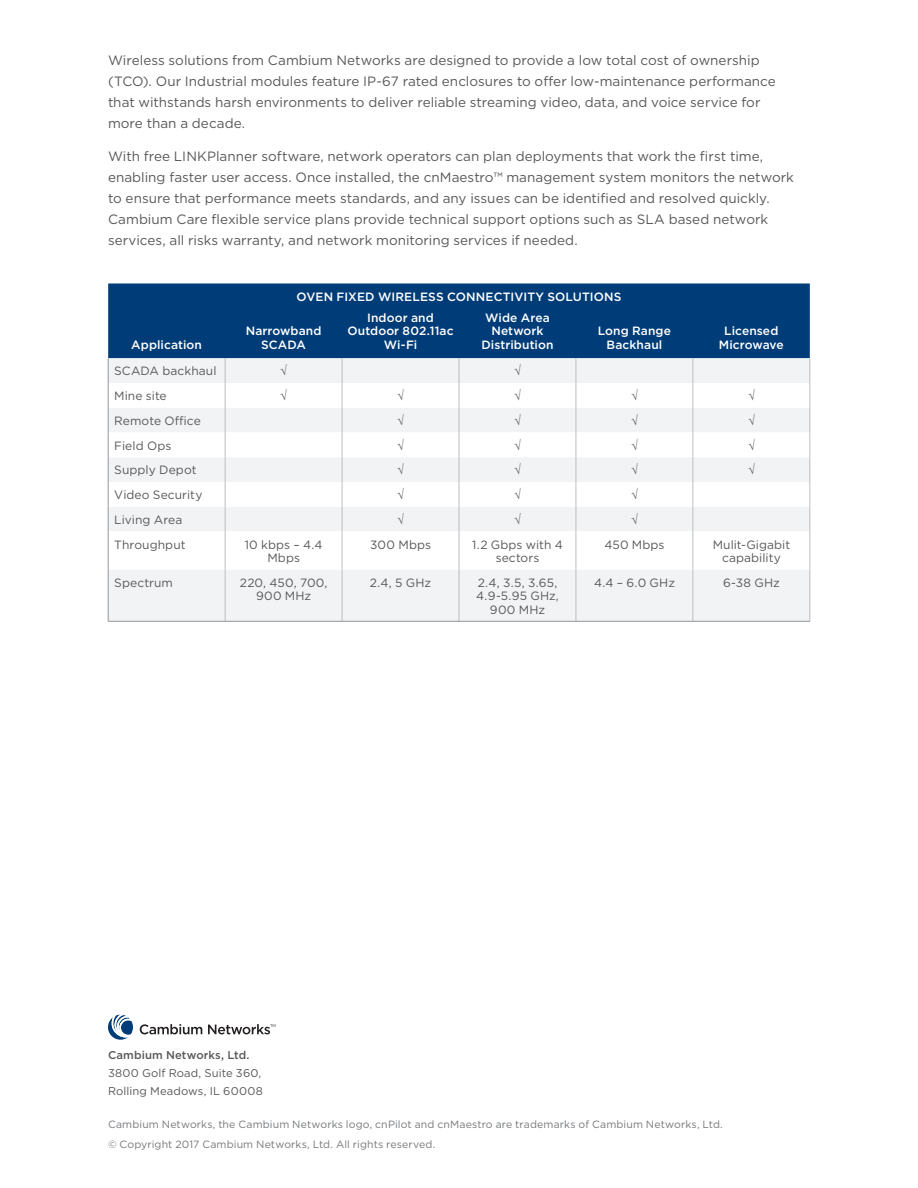
<style>
.page{position:relative;width:918px;height:1188px;background:#fff}
.page>*{position:absolute;margin:0;border:0;box-sizing:border-box;transform-origin:0 0}
.t1{font:13.5px/21px "Gotham";color:#57585a}
.t2{font:12px/13.5px "Gotham";letter-spacing:.005em;color:#57585a;text-align:center}
.t3{font:500 12px/13.5px "Gotham";letter-spacing:.01em;color:#fff;text-align:center}
.t4{font:11.25px/18px "Gotham";letter-spacing:.01em;color:#57585a}
.t5{font:500 11.25px "Gotham";letter-spacing:.01em;color:#57585a}
.t6{font:10.5px/20px "Gotham";letter-spacing:.01em;color:#76787b}
</style>
<div class="page">
<svg style="left:140px;top:1024px;width:62px;height:10px"></svg>
<svg style="left:208px;top:1024px;width:67px;height:10px"></svg>
<svg style="left:108px;top:1015px;width:25px;height:25px"></svg>
<div style="left:108px;top:284px;width:702px;height:74px;background:#003d78"></div>
<div style="left:109px;top:358px;width:701px;height:263px;background:#f2f3f4"></div>
<svg style="left:109px;top:383px;width:701px;height:187px"></svg>
<svg style="left:108px;top:358px;width:1px;height:173px"></svg>
<hr style="left:108px;top:531px;width:1px;height:39px;background:#939598">
<hr style="left:108px;top:570px;width:1px;height:51px;background:#939598">
<svg style="left:225px;top:358px;width:1px;height:173px"></svg>
<svg style="left:342px;top:358px;width:1px;height:173px"></svg>
<svg style="left:459px;top:358px;width:1px;height:173px"></svg>
<svg style="left:576px;top:358px;width:1px;height:173px"></svg>
<svg style="left:693px;top:358px;width:1px;height:173px"></svg>
<svg style="left:810px;top:358px;width:1px;height:173px"></svg>
<hr style="left:225px;top:531px;width:1px;height:39px;background:#bcbdc0">
<hr style="left:342px;top:531px;width:1px;height:39px;background:#bcbdc0">
<hr style="left:459px;top:531px;width:1px;height:39px;background:#bcbdc0">
<hr style="left:576px;top:531px;width:1px;height:39px;background:#bcbdc0">
<hr style="left:693px;top:531px;width:1px;height:39px;background:#bcbdc0">
<hr style="left:810px;top:531px;width:1px;height:39px;background:#bcbdc0">
<hr style="left:225px;top:570px;width:1px;height:51px;background:#bcbdc0">
<hr style="left:342px;top:570px;width:1px;height:51px;background:#bcbdc0">
<hr style="left:459px;top:570px;width:1px;height:51px;background:#bcbdc0">
<hr style="left:576px;top:570px;width:1px;height:51px;background:#bcbdc0">
<hr style="left:693px;top:570px;width:1px;height:51px;background:#bcbdc0">
<hr style="left:810px;top:570px;width:1px;height:51px;background:#bcbdc0">
<hr style="left:108px;top:621px;width:117px;height:1px;background:#939598">
<hr style="left:225px;top:621px;width:117px;height:1px;background:#939598">
<hr style="left:342px;top:621px;width:117px;height:1px;background:#939598">
<hr style="left:459px;top:621px;width:117px;height:1px;background:#939598">
<hr style="left:576px;top:621px;width:117px;height:1px;background:#939598">
<hr style="left:693px;top:621px;width:117px;height:1px;background:#939598">
<svg style="left:281px;top:364px;width:6px;height:12px"></svg>
<svg style="left:515px;top:364px;width:6px;height:12px"></svg>
<svg style="left:281px;top:389px;width:6px;height:12px"></svg>
<svg style="left:398px;top:389px;width:6px;height:12px"></svg>
<svg style="left:515px;top:389px;width:6px;height:12px"></svg>
<svg style="left:632px;top:389px;width:6px;height:12px"></svg>
<svg style="left:749px;top:389px;width:6px;height:12px"></svg>
<svg style="left:398px;top:414px;width:6px;height:11px"></svg>
<svg style="left:515px;top:414px;width:6px;height:11px"></svg>
<svg style="left:632px;top:414px;width:6px;height:11px"></svg>
<svg style="left:749px;top:414px;width:6px;height:11px"></svg>
<svg style="left:398px;top:439px;width:6px;height:11px"></svg>
<svg style="left:515px;top:439px;width:6px;height:11px"></svg>
<svg style="left:632px;top:439px;width:6px;height:11px"></svg>
<svg style="left:749px;top:439px;width:6px;height:11px"></svg>
<svg style="left:398px;top:463px;width:6px;height:12px"></svg>
<svg style="left:515px;top:463px;width:6px;height:12px"></svg>
<svg style="left:632px;top:463px;width:6px;height:12px"></svg>
<svg style="left:749px;top:463px;width:6px;height:12px"></svg>
<svg style="left:398px;top:488px;width:6px;height:12px"></svg>
<svg style="left:515px;top:488px;width:6px;height:12px"></svg>
<svg style="left:632px;top:488px;width:6px;height:12px"></svg>
<svg style="left:398px;top:513px;width:6px;height:11px"></svg>
<svg style="left:515px;top:513px;width:6px;height:11px"></svg>
<svg style="left:632px;top:513px;width:6px;height:11px"></svg>
<p class="t1" style="left:108px;top:49px;width:669px">Wireless solutions from Cambium Networks are designed to provide a low total cost of ownership (TCO). Our Industrial modules feature IP-67 rated enclosures to offer low-maintenance performance that withstands harsh environments to deliver reliable streaming video, data, and voice service for more than a decade.</p>
<p class="t1" style="left:108px;top:145px;width:687px">With free LINKPlanner software, network operators can plan deployments that work the first time, enabling faster user access. Once installed, the cnMaestro™ management system monitors the network to ensure that performance meets standards, and any issues can be identified and resolved quickly.<br>Cambium Care flexible service plans provide technical support options such as SLA based network services, all risks warranty, and network monitoring services if needed.</p>
<p class="t3" style="left:131px;top:337px;width:72px">Application</p>
<p class="t3" style="left:296px;top:290px;width:327px">OVEN FIXED WIRELESS CONNECTIVITY SOLUTIONS</p>
<p class="t3" style="left:246px;top:324px;width:77px">Narrowband<br>SCADA</p>
<p class="t3" style="left:347px;top:310px;width:108px">Indoor and<br>Outdoor 802.11ac<br>Wi-Fi</p>
<p class="t3" style="left:481px;top:310px;width:74px">Wide Area<br>Network<br>Distribution</p>
<p class="t3" style="left:598px;top:324px;width:75px">Long Range<br>Backhaul</p>
<p class="t3" style="left:719px;top:324px;width:66px">Licensed<br>Microwave</p>
<p class="t2" style="left:114px;top:364px;width:104px">SCADA backhaul</p>
<p class="t2" style="left:114px;top:389px;width:54px">Mine site</p>
<p class="t2" style="left:114px;top:414px;width:88px">Remote Office</p>
<p class="t2" style="left:114px;top:438px;width:59px">Field Ops</p>
<p class="t2" style="left:114px;top:463px;width:84px">Supply Depot</p>
<p class="t2" style="left:114px;top:488px;width:90px">Video Security</p>
<p class="t2" style="left:114px;top:513px;width:70px">Living Area</p>
<p class="t2" style="left:114px;top:537px;width:73px">Throughput</p>
<p class="t2" style="left:245px;top:537px;width:79px">10 kbps – 4.4<br>Mbps</p>
<p class="t2" style="left:370px;top:537px;width:62px">300 Mbps</p>
<p class="t2" style="left:472px;top:537px;width:92px">1.2 Gbps with 4 sectors</p>
<p class="t2" style="left:604px;top:537px;width:62px">450 Mbps</p>
<p class="t2" style="left:713px;top:537px;width:79px">Mulit-Gigabit capability</p>
<p class="t2" style="left:114px;top:575px;width:60px">Spectrum</p>
<p class="t2" style="left:240px;top:575px;width:89px">220, 450, 700,<br>900 MHz</p>
<p class="t2" style="left:370px;top:575px;width:63px">2.4, 5 GHz</p>
<p class="t2" style="left:476px;top:575px;width:84px">2.4, 3.5, 3.65,<br>4.9-5.95 GHz,<br>900 MHz</p>
<p class="t2" style="left:594px;top:575px;width:82px">4.4 – 6.0 GHz</p>
<p class="t2" style="left:723px;top:575px;width:58px">6-38 GHz</p>
<p class="t5" style="left:108px;top:1048px;width:143px">Cambium Networks, Ltd.</p>
<p class="t4" style="left:108px;top:1064px;width:156px">3800 Golf Road, Suite 360,<br>Rolling Meadows, IL 60008</p>
<p class="t6" style="left:108px;top:1114px;width:616px">Cambium Networks, the Cambium Networks logo, cnPilot and cnMaestro are trademarks of Cambium Networks, Ltd. © Copyright 2017 Cambium Networks, Ltd. All rights reserved.</p>
</div>
